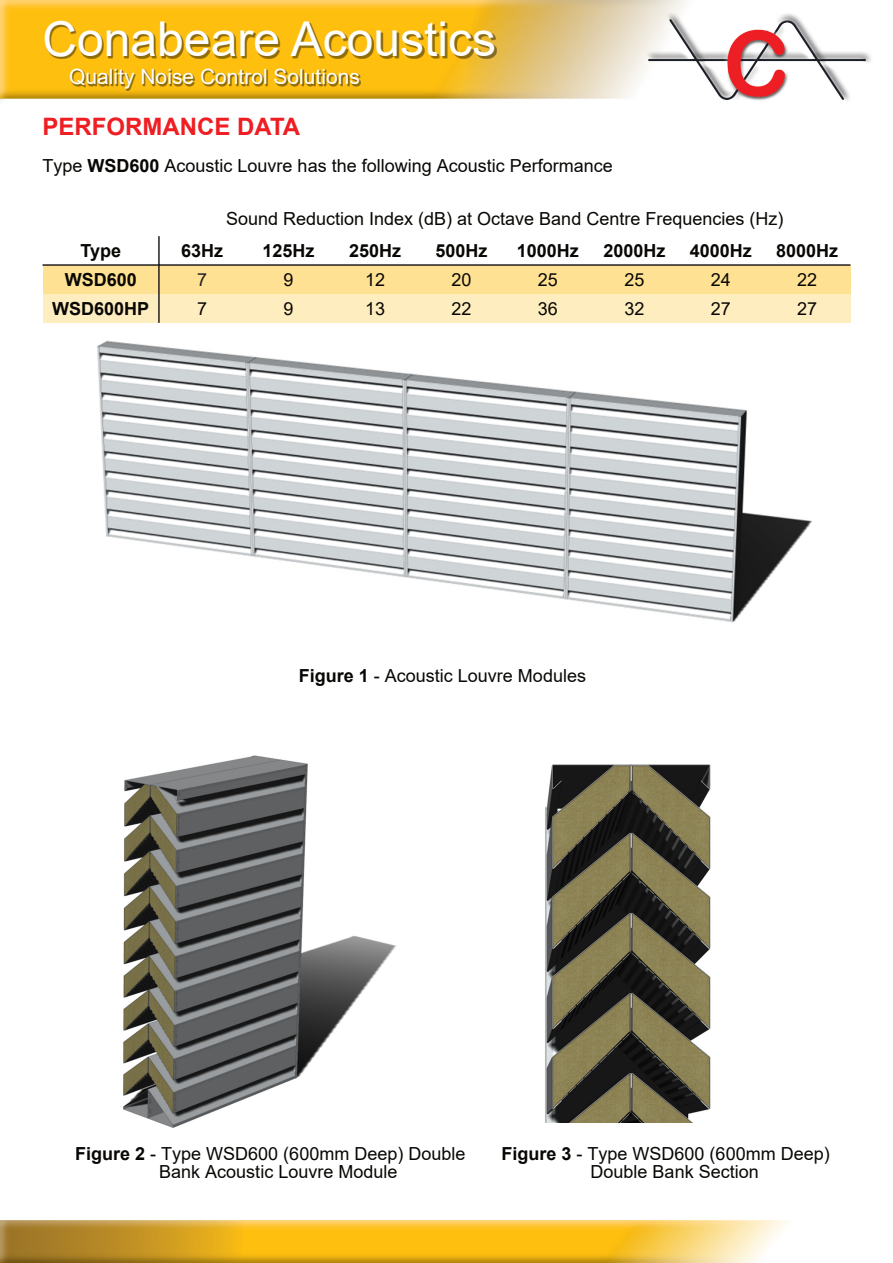
<style>
.page{position:relative;width:893px;height:1263px;background:#fff}
.page>*{position:absolute;margin:0;border:0;box-sizing:border-box;transform-origin:0 0}
.t1{font:48px "Arial";color:#fff}
.t2{font:700 24px "Arial";color:#ee1e23}
.t3{font:21px "Arial";color:#fff}
.t4{font:18px/18.6px "Arial";color:#080704}
.t5{font:700 18px "Arial";color:#080704}
.t6{font:18px "Arial";color:#231f20}
.s1{font-weight:700}
</style>
<div class="page">
<img style="left:0;top:0;width:685px;height:101px">
<div style="left:43px;top:265px;width:807px;height:29px;background:#fee192"></div>
<div style="left:43px;top:294px;width:807px;height:29px;background:#feedbf"></div>
<hr style="left:158px;top:236px;width:2px;height:87px;background:#231f20">
<hr style="left:43px;top:264px;width:807px;height:2px;background:#231f20">
<img style="left:46px;top:22px;width:451px;height:37px">
<img style="left:71px;top:70px;width:290px;height:21px">
<img style="left:640px;top:12px;width:231px;height:89px">
<img style="left:0;top:1220px;width:788px;height:43px">
<img style="left:97px;top:340px;width:715px;height:283px">
<img style="left:123px;top:755px;width:273px;height:373px">
<img style="left:545px;top:764px;width:166px;height:358px">
<h1 class="t1" style="left:43px;top:21px;width:455px">Conabeare Acoustics</h1>
<p class="t3" style="left:69px;top:69px;width:292px">Quality Noise Control Solutions</p>
<h2 class="t2" style="left:43px;top:118px;width:259px">PERFORMANCE DATA</h2>
<p class="t4" style="left:43px;top:158px;width:572px">Type <span class="s1">WSD600</span> Acoustic Louvre has the following Acoustic Performance</p>
<p class="t4" style="left:226px;top:211px;width:559px">Sound Reduction Index (dB) at Octave Band Centre Frequencies (Hz)</p>
<p class="t5" style="left:80px;top:244px;width:42px">Type</p>
<p class="t5" style="left:181px;top:244px;width:44px">63Hz</p>
<p class="t5" style="left:263px;top:244px;width:54px">125Hz</p>
<p class="t5" style="left:349px;top:244px;width:54px">250Hz</p>
<p class="t5" style="left:435px;top:244px;width:54px">500Hz</p>
<p class="t5" style="left:517px;top:244px;width:64px">1000Hz</p>
<p class="t5" style="left:603px;top:244px;width:64px">2000Hz</p>
<p class="t5" style="left:690px;top:244px;width:64px">4000Hz</p>
<p class="t5" style="left:776px;top:244px;width:64px">8000Hz</p>
<p class="t5" style="left:65px;top:273px;width:74px">WSD600</p>
<p class="t6" style="left:197px;top:273px;width:12px">7</p>
<p class="t4" style="left:284px;top:272px;width:12px">9</p>
<p class="t4" style="left:365px;top:272px;width:22px">12</p>
<p class="t4" style="left:451px;top:272px;width:22px">20</p>
<p class="t4" style="left:538px;top:272px;width:22px">25</p>
<p class="t4" style="left:624px;top:272px;width:22px">25</p>
<p class="t4" style="left:711px;top:272px;width:22px">24</p>
<p class="t4" style="left:797px;top:272px;width:22px">22</p>
<p class="t5" style="left:52px;top:302px;width:99px">WSD600HP</p>
<p class="t4" style="left:197px;top:301px;width:12px">7</p>
<p class="t4" style="left:284px;top:301px;width:12px">9</p>
<p class="t4" style="left:365px;top:301px;width:22px">13</p>
<p class="t4" style="left:451px;top:301px;width:22px">22</p>
<p class="t4" style="left:538px;top:301px;width:22px">36</p>
<p class="t4" style="left:624px;top:301px;width:22px">32</p>
<p class="t4" style="left:711px;top:301px;width:22px">27</p>
<p class="t4" style="left:797px;top:301px;width:22px">27</p>
<p class="t4" style="left:299px;top:668px;width:289px"><span class="s1">Figure 1</span> - Acoustic Louvre Modules</p>
<p class="t4" style="left:159px;top:1146px;width:308px;text-indent:-84px"><span class="s1">Figure 2</span> - Type WSD600 (600mm Deep) Double<br>Bank Acoustic Louvre Module</p>
<p class="t4" style="left:591px;top:1146px;width:241px;text-indent:-89px"><span class="s1">Figure 3</span> - Type WSD600 (600mm Deep)<br>Double Bank Section</p>
</div>
